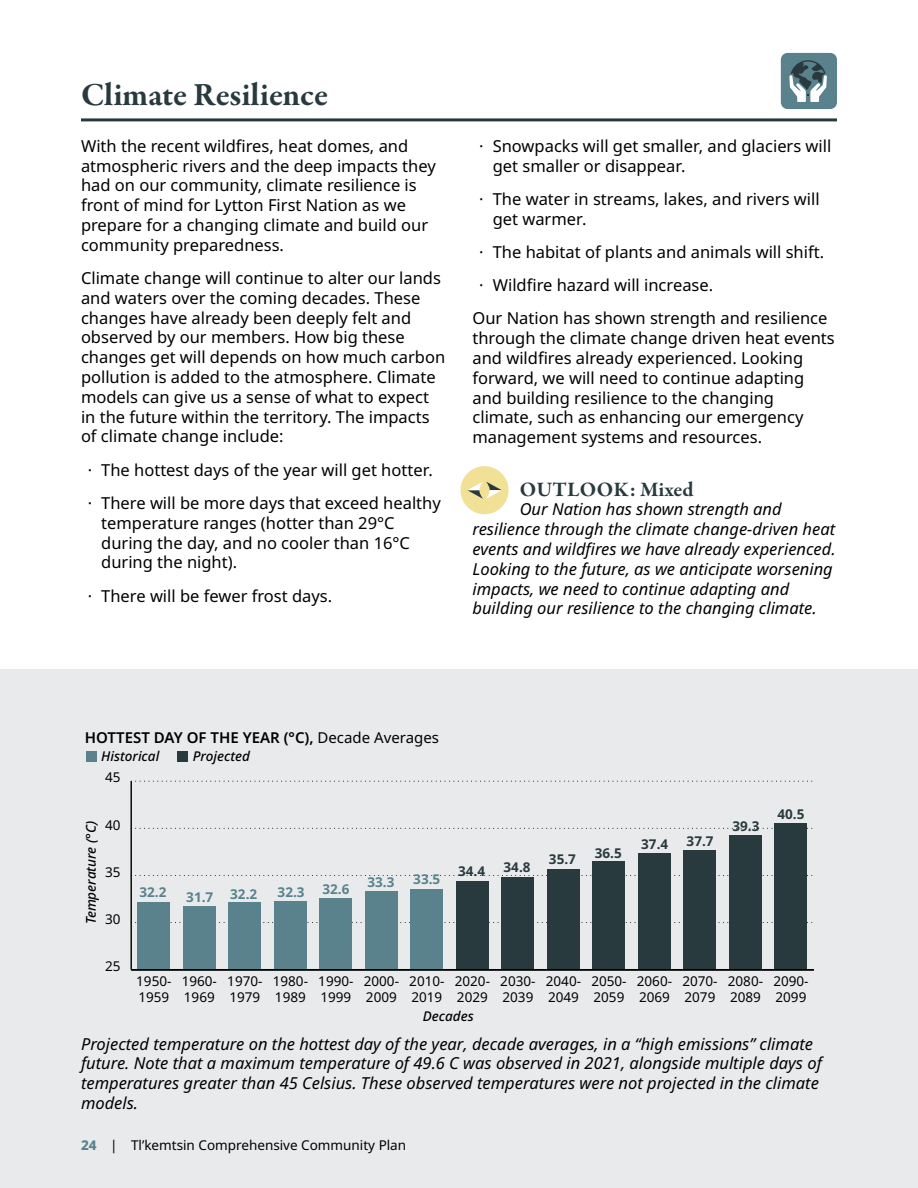
<style>
.page{position:relative;width:918px;height:1188px;background:#fff}
.page>*{position:absolute;margin:0;border:0;box-sizing:border-box;transform-origin:0 0}
.t1{font:700 33px "Garamond Premr Pro";letter-spacing:-.005em;color:#293a3e}
.t2{font:700 21px "Garamond Premr Pro";letter-spacing:.005em;color:#293a3e}
.t3{font:16.5px/19.8px "Noto Sans";color:#000}
.t4{font:italic 16.5px/19.8px "Noto Sans";color:#000}
.t5{font:600 15px "Noto Sans";color:#000}
.t6{font:13.5px/16.2px "Noto Sans";color:#000}
.t7{font:italic 500 13.5px "Noto Sans";color:#000}
.t8{font:700 13.5px "Noto Sans";color:#293a3e}
.t9{font:700 13.5px "Noto Sans";color:#59828c}
.s1{font-weight:400}
.s2{font-weight:800;color:#59828c}
</style>
<div class="page">
<hr style="left:81px;top:118px;width:756px;height:3px;background:#293a3e">
<div style="left:460px;top:465px;width:49px;height:50px;background:#f1e197;border-radius:50%"></div>
<svg style="left:467px;top:482px;width:35px;height:17px"></svg>
<div style="left:459px;top:465px;width:51px;height:51px;border:2px solid #fff;border-radius:50%"></div>
<div style="left:0;top:670px;width:918px;height:518px;background:#e8eaec"></div>
<hr style="left:130px;top:781px;width:2px;height:189px;background:#000">
<svg style="left:135px;top:922px;width:678px;height:1px"></svg>
<svg style="left:135px;top:875px;width:678px;height:1px"></svg>
<svg style="left:135px;top:828px;width:678px;height:1px"></svg>
<svg style="left:131px;top:781px;width:682px;height:1px"></svg>
<div style="left:138px;top:902px;width:32px;height:68px;background:#59828c"></div>
<div style="left:183px;top:907px;width:33px;height:63px;background:#59828c"></div>
<div style="left:229px;top:902px;width:32px;height:68px;background:#59828c"></div>
<div style="left:274px;top:901px;width:33px;height:69px;background:#59828c"></div>
<div style="left:320px;top:898px;width:32px;height:72px;background:#59828c"></div>
<div style="left:365px;top:891px;width:33px;height:79px;background:#59828c"></div>
<div style="left:411px;top:890px;width:32px;height:80px;background:#59828c"></div>
<div style="left:456px;top:881px;width:33px;height:89px;background:#293a3e"></div>
<div style="left:502px;top:877px;width:32px;height:93px;background:#293a3e"></div>
<div style="left:547px;top:869px;width:33px;height:101px;background:#293a3e"></div>
<div style="left:593px;top:861px;width:32px;height:109px;background:#293a3e"></div>
<div style="left:638px;top:853px;width:33px;height:117px;background:#293a3e"></div>
<div style="left:684px;top:850px;width:32px;height:120px;background:#293a3e"></div>
<div style="left:729px;top:835px;width:33px;height:135px;background:#293a3e"></div>
<div style="left:775px;top:824px;width:32px;height:146px;background:#293a3e"></div>
<div style="left:86px;top:751px;width:10px;height:10px;background:#59828c"></div>
<div style="left:178px;top:751px;width:10px;height:10px;background:#293a3e"></div>
<hr style="left:131px;top:969px;width:683px;height:1px;background:#000">
<div style="left:781px;top:53px;width:56px;height:56px;background:#59828c;border-radius:7px"></div>
<svg style="left:789px;top:60px;width:38px;height:42px"></svg>
<h1 class="t1" style="left:81px;top:74px;width:249px">Climate Resilience</h1>
<p class="t3" style="left:81px;top:136px;width:356px">With the recent wildfires, heat domes, and atmospheric rivers and the deep impacts they had on our community, climate resilience is front of mind for Lytton First Nation as we prepare for a changing climate and build our community preparedness.</p>
<p class="t3" style="left:81px;top:269px;width:366px">Climate change will continue to alter our lands and waters over the coming decades. These changes have already been deeply felt and observed by our members. How big these changes get will depends on how much carbon pollution is added to the atmosphere. Climate models can give us a sense of what to expect in the future within the territory. The impacts of climate change include:</p>
<p class="t3" style="left:88px;top:453px;width:355px;line-height:33.3px">· The hottest days of the year will get hotter. · There will be more days that exceed healthy</p>
<p class="t3" style="left:101px;top:513px;width:310px">temperature ranges (hotter than 29°C during the day, and no cooler than 16°C during the night).</p>
<p class="t3" style="left:88px;top:586px;width:246px">· There will be fewer frost days.</p>
<p class="t3" style="left:493px;top:136px;width:340px;text-indent:-13px">· Snowpacks will get smaller, and glaciers will get smaller or disappear.</p>
<p class="t3" style="left:493px;top:189px;width:328px;text-indent:-13px">· The water in streams, lakes, and rivers will get warmer.</p>
<p class="t3" style="left:479px;top:242px;width:346px">· The habitat of plants and animals will shift.</p>
<p class="t3" style="left:479px;top:276px;width:235px">· Wildfire hazard will increase.</p>
<p class="t3" style="left:472px;top:309px;width:357px">Our Nation has shown strength and resilience</p>
<p class="t3" style="left:472px;top:329px;width:364px">through the climate change driven heat events and wildfires already experienced. Looking forward, we will need to continue adapting and building resilience to the changing climate, such as enhancing our emergency management systems and resources.</p>
<p class="t2" style="left:520px;top:476px;width:175px">OUTLOOK: Mixed</p>
<p class="t4" style="left:472px;top:500px;width:365px;text-indent:47px">Our Nation has shown strength and resilience through the climate change-driven heat events and wildfires we have already experienced.<br>Looking to the future, as we anticipate worsening impacts, we need to continue adapting and building our resilience to the changing climate.</p>
<p class="t5" style="left:85px;top:727px;width:356px">HOTTEST DAY OF THE YEAR (°C), <span class="s1">Decade Averages</span></p>
<p class="t7" style="left:101px;top:747px;width:60px">Historical</p>
<p class="t6" style="left:105px;top:770px;width:17px">45</p>
<p class="t7" style="left:193px;top:747px;width:59px">Projected</p>
<p class="t6" style="left:105px;top:817px;width:17px">40</p>
<p class="t7" style="left:81px;top:924px;width:106px;rotate:-90deg">Temperature (°C)</p>
<p class="t6" style="left:105px;top:864px;width:17px">35</p>
<p class="t6" style="left:105px;top:911px;width:17px">30</p>
<p class="t9" style="left:139px;top:883px;width:29px">32.2</p>
<p class="t9" style="left:230px;top:884px;width:29px">32.2</p>
<p class="t9" style="left:278px;top:883px;width:29px">32.3</p>
<p class="t9" style="left:323px;top:880px;width:29px">32.6</p>
<p class="t9" style="left:186px;top:887px;width:29px">31.7</p>
<p class="t9" style="left:367px;top:872px;width:29px">33.3</p>
<p class="t9" style="left:413px;top:869px;width:29px">33.5</p>
<p class="t8" style="left:458px;top:862px;width:29px">34.4</p>
<p class="t8" style="left:504px;top:857px;width:29px">34.8</p>
<p class="t8" style="left:549px;top:850px;width:29px">35.7</p>
<p class="t8" style="left:595px;top:844px;width:29px">36.5</p>
<p class="t8" style="left:641px;top:835px;width:29px">37.4</p>
<p class="t8" style="left:687px;top:832px;width:29px">37.7</p>
<p class="t8" style="left:733px;top:817px;width:29px">39.3</p>
<p class="t8" style="left:777px;top:805px;width:29px">40.5</p>
<p class="t6" style="left:105px;top:958px;width:17px">25</p>
<p class="t6" style="left:136px;top:973px;width:37px">1950-<br>1959</p>
<p class="t6" style="left:182px;top:973px;width:37px">1960-<br>1969</p>
<p class="t6" style="left:227px;top:973px;width:37px">1970-<br>1979</p>
<p class="t6" style="left:273px;top:973px;width:37px">1980-<br>1989</p>
<p class="t6" style="left:318px;top:973px;width:37px">1990-<br>1999</p>
<p class="t6" style="left:364px;top:973px;width:37px">2000-<br>2009</p>
<p class="t6" style="left:409px;top:973px;width:37px">2010-<br>2019</p>
<p class="t6" style="left:455px;top:973px;width:37px">2020-<br>2029</p>
<p class="t6" style="left:500px;top:973px;width:37px">2030-<br>2039</p>
<p class="t6" style="left:546px;top:973px;width:37px">2040-<br>2049</p>
<p class="t6" style="left:591px;top:973px;width:37px">2050-<br>2059</p>
<p class="t6" style="left:637px;top:973px;width:37px">2060-<br>2069</p>
<p class="t6" style="left:682px;top:973px;width:37px">2070-<br>2079</p>
<p class="t6" style="left:728px;top:973px;width:37px">2080-<br>2089</p>
<p class="t6" style="left:773px;top:973px;width:37px">2090-<br>2099</p>
<p class="t7" style="left:423px;top:1007px;width:52px">Decades</p>
<p class="t4" style="left:81px;top:1034px;width:742px">Projected temperature on the hottest day of the year, decade averages, in a “high emissions” climate future. Note that a maximum temperature of 49.6 C was observed in 2021, alongside multiple days of temperatures greater than 45 Celsius. These observed temperatures were not projected in the climate models.</p>
<p class="t6" style="left:81px;top:1137px;width:327px"><span class="s2">24</span> | Tl’kemtsin Comprehensive Community Plan</p>
</div>
